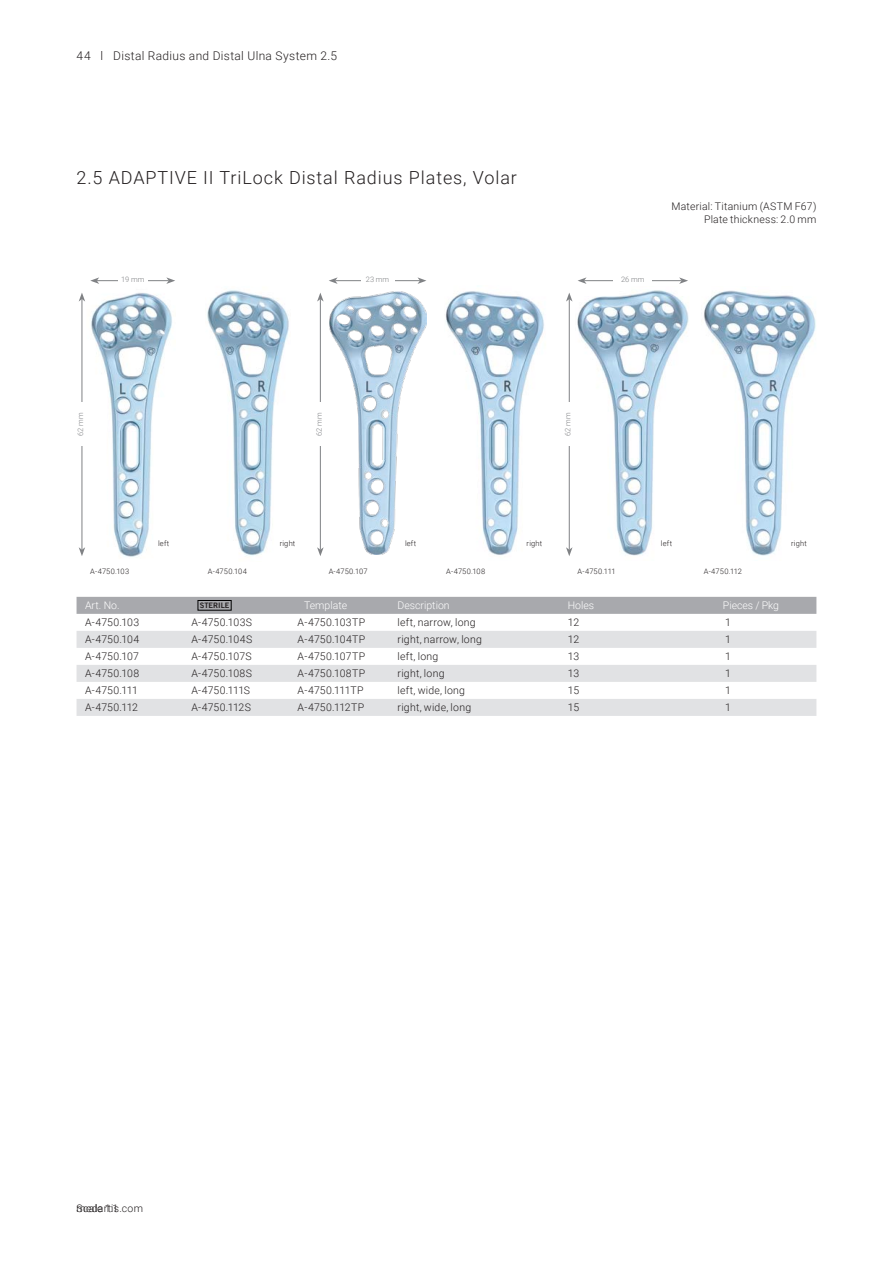
<style>
.page{position:relative;width:893px;height:1263px;background:#fff}
.page>*{position:absolute;margin:0;border:0;box-sizing:border-box;transform-origin:0 0}
.Titel_12pt{font:300 18px "Roboto";letter-spacing:.05em;color:#231f20}
.t1{font:300 12px "Roboto";letter-spacing:.03em;color:#231f20}
.t2{font:300 10.5px "Roboto";letter-spacing:.02em;color:#231f20}
.t3{font:300 10.5px "Roboto";color:#fff}
.t4{font:300 10.5px "Roboto";letter-spacing:-.01em;color:#231f20}
._53_Produktnummer{font:300 7.5px "Roboto";letter-spacing:.025em;color:#231f20}
.t5{font:300 7.5px "Roboto";color:#808285}
.t6{font:7.5px "Trade Gothic LT Com Bd 2";color:#231f20}
</style>
<div class="page">
<img style="left:91px;top:281px;width:81px;height:276px">
<img style="left:207px;top:290px;width:82px;height:266px">
<img style="left:329px;top:291px;width:97px;height:264px">
<img style="left:446px;top:291px;width:98px;height:264px">
<img style="left:577px;top:290px;width:112px;height:266px">
<img style="left:704px;top:290px;width:112px;height:266px">
<hr style="left:82px;top:299px;width:1px;height:251px;background:#808285">
<svg style="left:79px;top:293px;width:6px;height:9px"></svg>
<svg style="left:79px;top:547px;width:6px;height:9px"></svg>
<div style="left:78px;top:402px;width:8px;height:44px;background:#fff"></div>
<hr style="left:97px;top:280px;width:72px;height:1px;background:#808285">
<svg style="left:166px;top:277px;width:9px;height:7px"></svg>
<svg style="left:90px;top:277px;width:9px;height:7px"></svg>
<div style="left:118px;top:276px;width:29px;height:9px;background:#fff"></div>
<hr style="left:320px;top:299px;width:1px;height:251px;background:#808285">
<svg style="left:317px;top:293px;width:7px;height:9px"></svg>
<svg style="left:317px;top:547px;width:7px;height:9px"></svg>
<div style="left:316px;top:402px;width:9px;height:44px;background:#fff"></div>
<hr style="left:335px;top:280px;width:85px;height:1px;background:#808285">
<svg style="left:417px;top:277px;width:9px;height:7px"></svg>
<svg style="left:329px;top:277px;width:9px;height:7px"></svg>
<div style="left:361px;top:276px;width:33px;height:9px;background:#fff"></div>
<hr style="left:569px;top:299px;width:1px;height:251px;background:#808285">
<svg style="left:566px;top:293px;width:6px;height:9px"></svg>
<svg style="left:566px;top:547px;width:6px;height:9px"></svg>
<div style="left:565px;top:402px;width:8px;height:44px;background:#fff"></div>
<hr style="left:584px;top:280px;width:98px;height:1px;background:#808285">
<svg style="left:679px;top:277px;width:9px;height:7px"></svg>
<svg style="left:578px;top:277px;width:8px;height:7px"></svg>
<div style="left:614px;top:276px;width:38px;height:9px;background:#fff"></div>
<div style="left:77px;top:597px;width:739px;height:17px;background:#a8a9ad"></div>
<svg style="left:77px;top:631px;width:739px;height:85px;fill:#e1e2e4"></svg>
<div style="left:198px;top:600px;width:33px;height:10px;border:1px solid #000001"></div>
<p class="t1" style="left:77px;top:47px;width:262px">44 l Distal Radius and Distal Ulna System 2.5</p>
<p class="Titel_12pt" style="left:77px;top:165px;width:442px">2.5 ADAPTIVE II TriLock Distal Radius Plates, Volar</p>
<p class="t5" style="left:121px;top:274px;width:25px">19 mm</p>
<p class="t5" style="left:366px;top:274px;width:25px">23 mm</p>
<p class="t5" style="left:621px;top:274px;width:25px">26 mm</p>
<p class="t2" style="left:671px;top:199px;width:146px">Material: Titanium (ASTM F67)</p>
<p class="t2" style="left:704px;top:212px;width:114px">Plate thickness: 2.0 mm</p>
<p class="t5" style="left:75px;top:436px;width:25px;rotate:-90deg">62 mm</p>
<p class="t5" style="left:314px;top:436px;width:25px;rotate:-90deg">62 mm</p>
<p class="t5" style="left:563px;top:436px;width:25px;rotate:-90deg">62 mm</p>
<p class="_53_Produktnummer" style="left:158px;top:538px;width:13px">left</p>
<p class="_53_Produktnummer" style="left:280px;top:538px;width:17px">right</p>
<p class="_53_Produktnummer" style="left:90px;top:566px;width:41px">A-4750.103</p>
<p class="_53_Produktnummer" style="left:208px;top:566px;width:41px">A-4750.104</p>
<p class="_53_Produktnummer" style="left:405px;top:538px;width:13px">left</p>
<p class="_53_Produktnummer" style="left:527px;top:538px;width:17px">right</p>
<p class="_53_Produktnummer" style="left:329px;top:566px;width:40px">A-4750.107</p>
<p class="_53_Produktnummer" style="left:446px;top:566px;width:41px">A-4750.108</p>
<p class="_53_Produktnummer" style="left:661px;top:538px;width:13px">left</p>
<p class="_53_Produktnummer" style="left:791px;top:538px;width:17px">right</p>
<p class="_53_Produktnummer" style="left:578px;top:566px;width:40px">A-4750.111</p>
<p class="_53_Produktnummer" style="left:704px;top:566px;width:40px">A-4750.112</p>
<p class="t3" style="left:85px;top:598px;width:36px">Art. No.</p>
<p class="t6" style="left:200px;top:601px;width:31px">STERILE</p>
<p class="t3" style="left:304px;top:598px;width:45px">Template</p>
<p class="t3" style="left:398px;top:598px;width:54px">Description</p>
<p class="t3" style="left:568px;top:598px;width:28px">Holes</p>
<p class="t3" style="left:723px;top:598px;width:58px">Pieces / Pkg</p>
<p class="t2" style="left:85px;top:615px;width:56px">A-4750.103</p>
<p class="t2" style="left:191px;top:615px;width:62px">A-4750.103S</p>
<p class="t2" style="left:298px;top:615px;width:69px">A-4750.103TP</p>
<p class="t2" style="left:398px;top:615px;width:80px">left, narrow, long</p>
<p class="t2" style="left:568px;top:615px;width:13px">12</p>
<p class="t2" style="left:725px;top:615px;width:7px">1</p>
<p class="t2" style="left:85px;top:632px;width:56px">A-4750.104</p>
<p class="t2" style="left:191px;top:632px;width:63px">A-4750.104S</p>
<p class="t2" style="left:298px;top:632px;width:69px">A-4750.104TP</p>
<p class="t2" style="left:398px;top:632px;width:86px">right, narrow, long</p>
<p class="t2" style="left:568px;top:632px;width:13px">12</p>
<p class="t2" style="left:725px;top:632px;width:7px">1</p>
<p class="t2" style="left:85px;top:649px;width:55px">A-4750.107</p>
<p class="t2" style="left:191px;top:649px;width:62px">A-4750.107S</p>
<p class="t2" style="left:298px;top:649px;width:69px">A-4750.107TP</p>
<p class="t2" style="left:398px;top:649px;width:42px">left, long</p>
<p class="t2" style="left:568px;top:649px;width:13px">13</p>
<p class="t2" style="left:725px;top:649px;width:7px">1</p>
<p class="t2" style="left:85px;top:666px;width:56px">A-4750.108</p>
<p class="t2" style="left:191px;top:666px;width:62px">A-4750.108S</p>
<p class="t2" style="left:298px;top:666px;width:69px">A-4750.108TP</p>
<p class="t2" style="left:398px;top:666px;width:48px">right, long</p>
<p class="t2" style="left:568px;top:666px;width:13px">13</p>
<p class="t2" style="left:725px;top:666px;width:7px">1</p>
<p class="t2" style="left:85px;top:683px;width:54px">A-4750.111</p>
<p class="t4" style="left:191px;top:683px;width:60px">A-4750.111S</p>
<p class="t2" style="left:298px;top:683px;width:67px">A-4750.111TP</p>
<p class="t2" style="left:398px;top:683px;width:69px">left, wide, long</p>
<p class="t2" style="left:568px;top:683px;width:13px">15</p>
<p class="t2" style="left:725px;top:683px;width:7px">1</p>
<p class="t2" style="left:85px;top:700px;width:55px">A-4750.112</p>
<p class="t2" style="left:191px;top:700px;width:61px">A-4750.112S</p>
<p class="t2" style="left:298px;top:700px;width:68px">A-4750.112TP</p>
<p class="t2" style="left:398px;top:700px;width:75px">right, wide, long</p>
<p class="t2" style="left:568px;top:700px;width:13px">15</p>
<p class="t2" style="left:725px;top:700px;width:7px">1</p>
<p class="t2" style="left:77px;top:1201px;width:43px">Scale 1:1</p>
<p class="t2" style="left:77px;top:1201px;width:68px">medartis.com</p>
</div>
